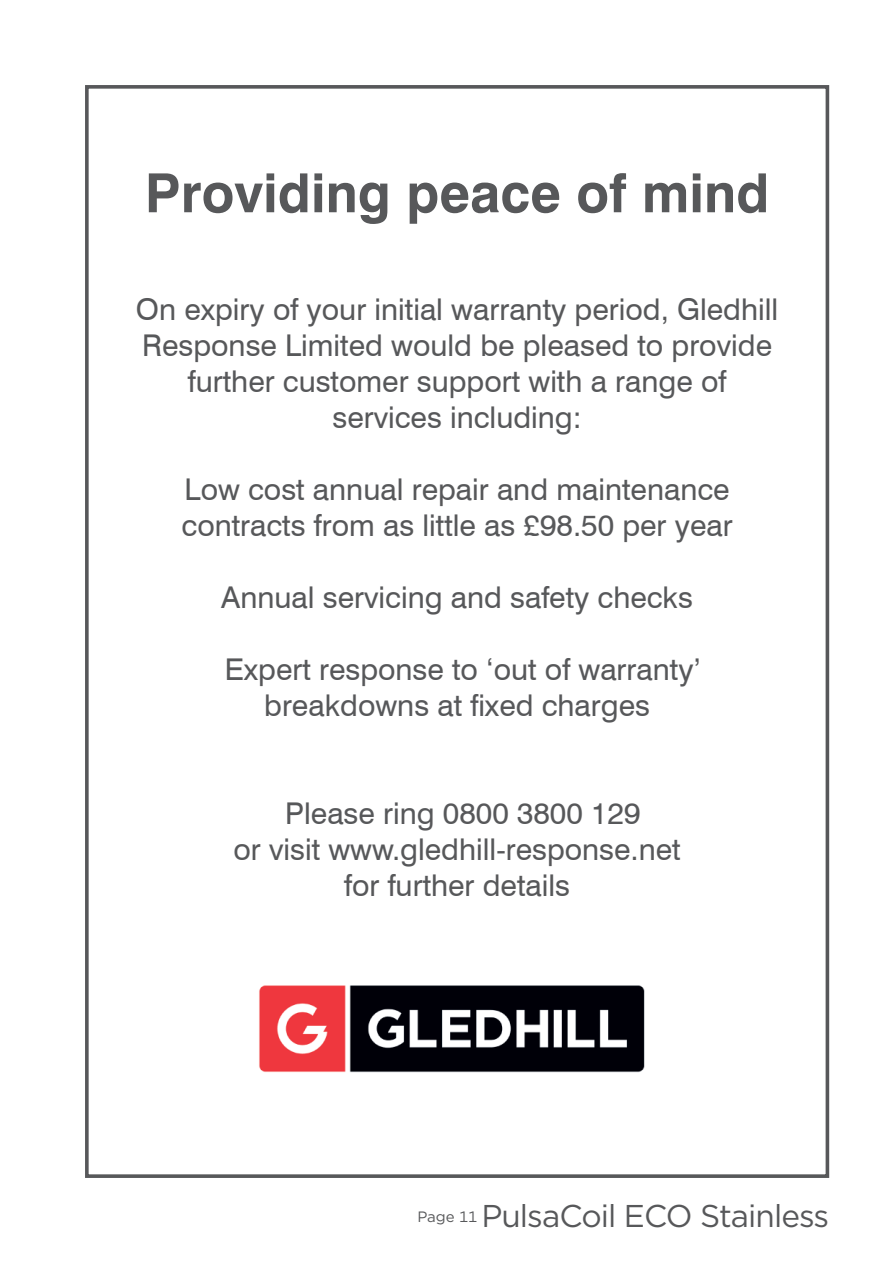
<style>
.page{position:relative;width:893px;height:1263px;background:#fff}
.page>*{position:absolute;margin:0;border:0;box-sizing:border-box;transform-origin:0 0}
.t1{font:700 54px "Swiss 721 BT";color:#57585a}
.t2{font:31.5px "Gotham";letter-spacing:-.03em;color:#57585a}
.t3{font:30px/36px "Swiss 721 BT";color:#57585a;text-align:center}
</style>
<div class="page">
<div style="left:85px;top:85px;width:744px;height:1093px;border:4px solid #57585a"></div>
<img style="left:259px;top:985px;width:386px;height:88px">
<h1 class="t1" style="left:145px;top:172px;width:626px">Providing peace of mind</h1>
<p class="t3" style="left:136px;top:294px;width:644px">On expiry of your initial warranty period, Gledhill Response Limited would be pleased to provide further customer support with a range of services including:</p>
<p class="t3" style="left:182px;top:474px;width:553px;text-align:left">Low cost annual repair and maintenance contracts from as little as £98.50 per year</p>
<p class="t3" style="left:221px;top:582px;width:473px">Annual servicing and safety checks</p>
<p class="t3" style="left:225px;top:654px;width:478px">Expert response to ‘out of warranty’ breakdowns at fixed charges</p>
<p class="t3" style="left:233px;top:798px;width:449px">Please ring 0800 3800 129<br>or visit www.gledhill-response.net for further details</p>
<p class="t2" style="left:417px;top:1201px;width:413px"><sup>Page</sup> <sup>11</sup> PulsaCoil ECO Stainless</p>
</div>
